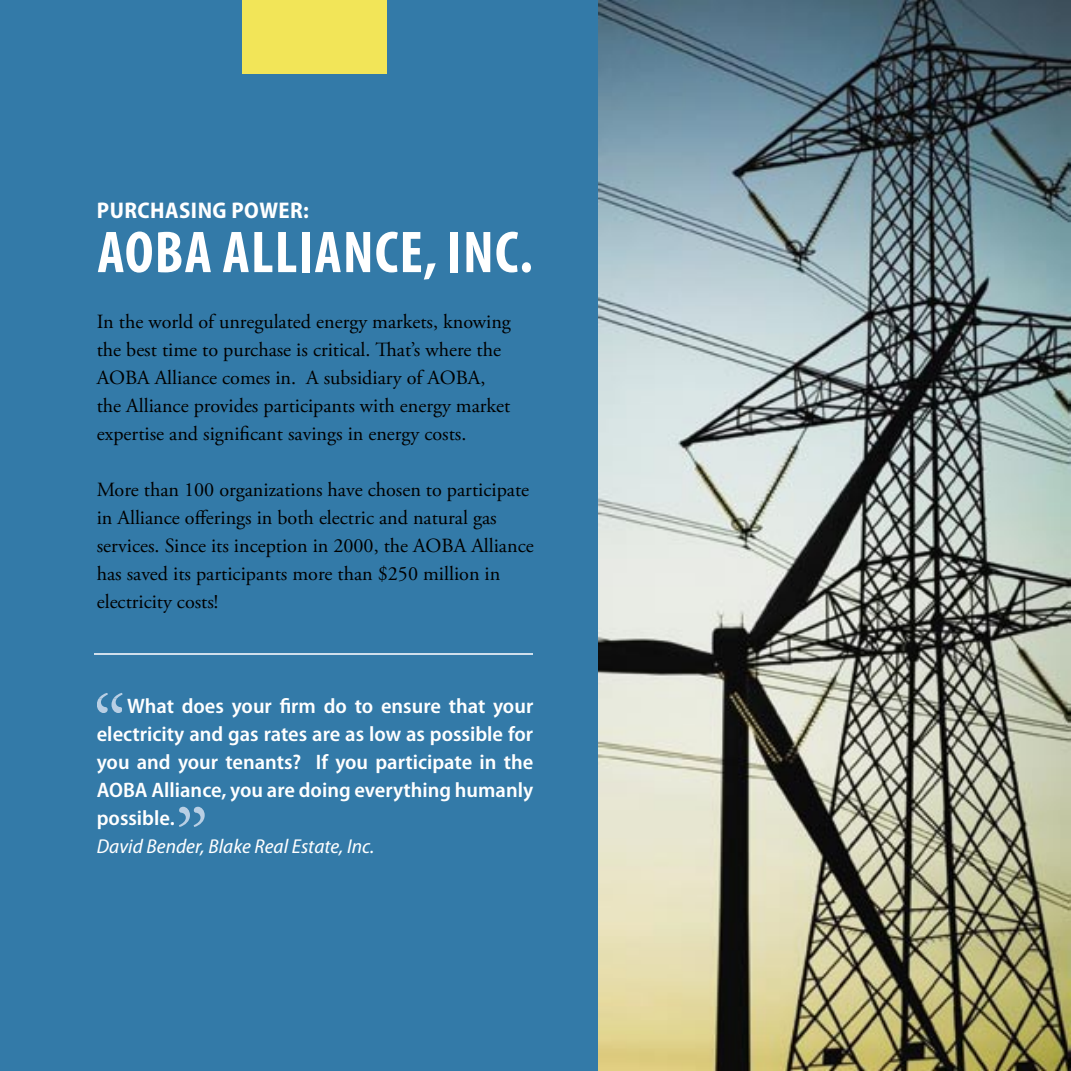
<style>
.page{position:relative;width:1071px;height:1071px;background:#fff}
.page>*{position:absolute;margin:0;border:0;box-sizing:border-box;transform-origin:0 0}
.t1{font:700 condensed 59.5px "Myriad Pro";letter-spacing:.02em;color:#fff}
.t2{font:700 semi-condensed 22.75px "Myriad Pro";letter-spacing:.02em;color:#fff}
.t3{font:600 semi-condensed 21px/28px "Myriad Pro";color:#fff;text-align:justify;scale:1.05 1}
.t4{font:20.12px/28px "Adobe Garamond Pro";color:#000}
.t5{font:italic semi-condensed 20.12px "Myriad Pro";color:#fff;scale:1.05 1}
</style>
<div class="page">
<div style="left:0;top:0;width:598px;height:1071px;background:#337aa8"></div>
<div style="left:242px;top:0;width:145px;height:74px;background:#f2e558"></div>
<svg style="left:179px;top:807px;width:26px;height:20px"></svg>
<svg style="left:97px;top:693px;width:26px;height:20px"></svg>
<img style="left:598px;top:0;width:473px;height:1071px">
<hr style="left:94px;top:654px;width:439px;height:1px;background:#d0dfec">
<p class="t2" style="left:97px;top:198px;width:213px">PURCHASING POWER:</p>
<h1 class="t1" style="left:97px;top:220px;width:437px">AOBA ALLIANCE, INC.</h1>
<p class="t4" style="left:97px;top:308px;width:416px">In the world of unregulated energy markets, knowing the best time to purchase is critical. That’s where the AOBA Alliance comes in. A subsidiary of AOBA, the Alliance provides participants with energy market expertise and significant savings in energy costs.</p>
<p class="t4" style="left:97px;top:476px;width:438px">More than 100 organizations have chosen to participate in Alliance offerings in both electric and natural gas services. Since its inception in 2000, the AOBA Alliance has saved its participants more than $250 million in electricity costs!</p>
<p class="t3" style="left:127px;top:693px;width:388px">What does your firm do to ensure that your</p>
<p class="t3" style="left:97px;top:721px;width:417px">electricity and gas rates are as low as possible for you and your tenants? If you participate in the AOBA Alliance, you are doing everything humanly possible.</p>
<p class="t5" style="left:97px;top:836px;width:266px">David Bender, Blake Real Estate, Inc.</p>
</div>
